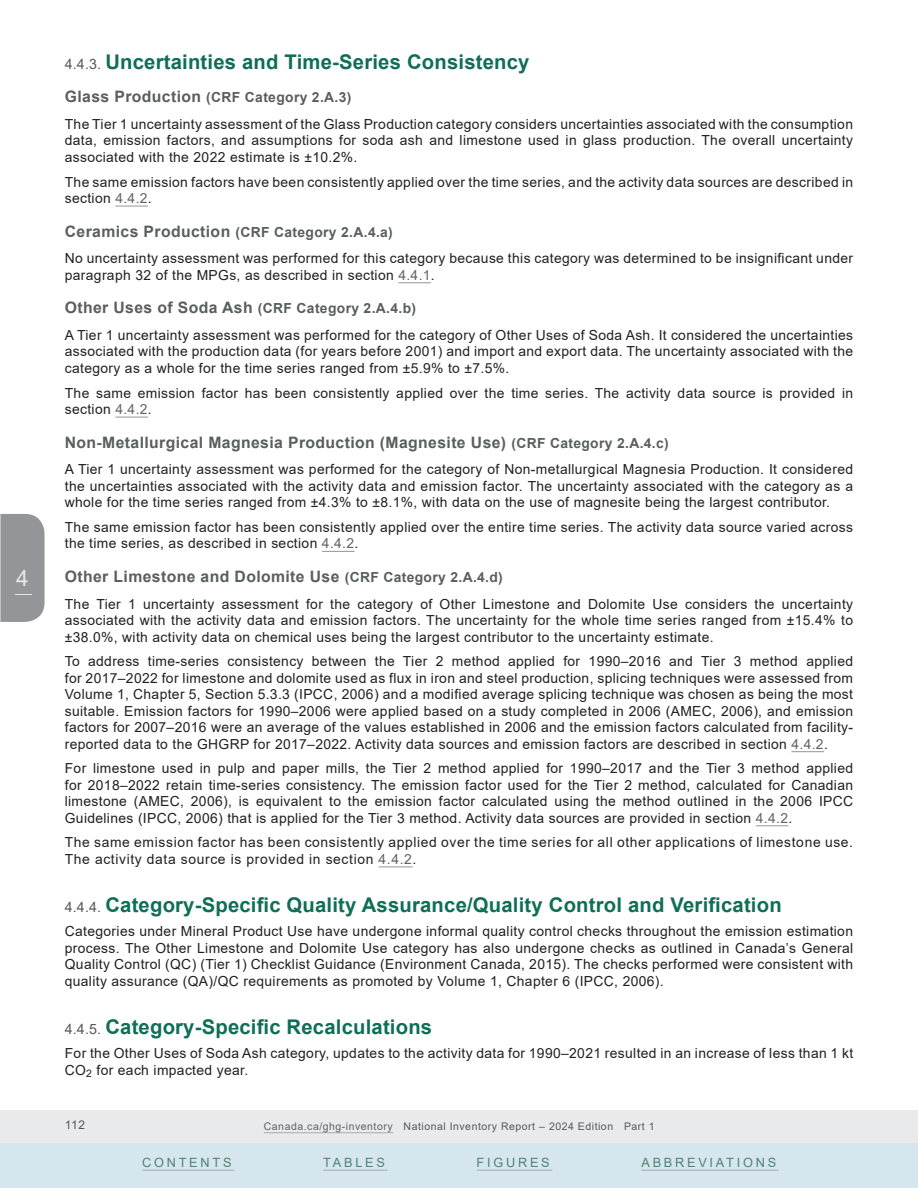
<style>
.page{position:relative;width:918px;height:1188px;background:#fff}
.page>*{position:absolute;margin:0;border:0;box-sizing:border-box;transform-origin:0 0}
.t1{font:22.5px "Arial";color:#e6e7e9}
.t2{font:700 20.25px "Arial";letter-spacing:.01em;color:#0e6e57}
.Sub_1{font:700 15.75px "Arial";letter-spacing:.025em;color:#585f5c}
.Body_Text{font:13.8px/16.5px "Arial";letter-spacing:.025em;color:#231f20;text-align:justify}
.Body_Text-2{font:13.8px/16.5px "Arial";letter-spacing:.045em;color:#231f20}
.Sub_1-2{font:700 13.8px "Arial";letter-spacing:.025em;color:#585f5c}
.t3{font:12.75px "Arial";letter-spacing:.215em;color:#4f8473}
.t4{font:12px "Arial";color:#57585a}
.t5{font:10.5px "Arial";letter-spacing:.05em;color:#57585a}
.s1{font-weight:400;font-size:14.25px;color:#57585a}
.s2{font-size:15.75px}
.s3{color:#636366}
.s4{font-size:13.8px}
</style>
<div class="page">
<div style="left:0;top:1110px;width:918px;height:78px;background:#e9eaeb"></div>
<div style="left:0;top:1143px;width:918px;height:45px;background:#d6e6ee"></div>
<hr style="left:142px;top:1170px;width:92px;height:1px;background:#a8a9ad">
<hr style="left:323px;top:1170px;width:64px;height:1px;background:#a8a9ad">
<hr style="left:477px;top:1170px;width:75px;height:1px;background:#a8a9ad">
<hr style="left:641px;top:1170px;width:138px;height:1px;background:#a8a9ad">
<hr style="left:264px;top:1132px;width:129px;height:1px;background:#a8a9ad">
<svg style="left:0;top:514px;width:45px;height:108px;background:#989a9d"></svg>
<hr style="left:115px;top:206px;width:33px;height:1px;background:#939598">
<hr style="left:398px;top:282px;width:33px;height:1px;background:#939598">
<hr style="left:115px;top:417px;width:33px;height:1px;background:#939598">
<hr style="left:322px;top:551px;width:33px;height:1px;background:#939598">
<hr style="left:791px;top:751px;width:33px;height:1px;background:#939598">
<hr style="left:756px;top:825px;width:32px;height:1px;background:#939598">
<hr style="left:379px;top:867px;width:34px;height:1px;background:#939598">
<h1 class="t1" style="left:16px;top:563px;width:14px">4</h1>
<p class="t2" style="left:65px;top:47px;width:466px"><span class="s1">4.4.3.</span> Uncertainties and Time-Series Consistency</p>
<p class="Sub_1-2" style="left:65px;top:88px;width:288px"><span class="s2">Glass Production</span> (CRF Category 2.A.3)</p>
<p class="Body_Text" style="left:65px;top:116px;width:790px">The Tier 1 uncertainty assessment of the Glass Production category considers uncertainties associated with the consumption data, emission factors, and assumptions for soda ash and limestone used in glass production. The overall uncertainty associated with the 2022 estimate is ±10.2%.</p>
<p class="Body_Text" style="left:65px;top:173px;width:790px">The same emission factors have been consistently applied over the time series, and the activity data sources are described in section <span class="s3">4.4.2</span>.</p>
<p class="Sub_1-2" style="left:65px;top:222px;width:330px"><span class="s2">Ceramics Production</span> (CRF Category 2.A.4.a)</p>
<p class="Body_Text" style="left:65px;top:250px;width:790px">No uncertainty assessment was performed for this category because this category was determined to be insignificant under paragraph 32 of the MPGs, as described in section <span class="s3">4.4.1</span>.</p>
<p class="Sub_1-2" style="left:65px;top:299px;width:353px"><span class="s2">Other Uses of Soda Ash</span> (CRF Category 2.A.4.b)</p>
<p class="Body_Text" style="left:65px;top:327px;width:790px">A Tier 1 uncertainty assessment was performed for the category of Other Uses of Soda Ash. It considered the uncertainties associated with the production data (for years before 2001) and import and export data. The uncertainty associated with the category as a whole for the time series ranged from ±5.9% to ±7.5%.</p>
<p class="Body_Text" style="left:65px;top:384px;width:790px">The same emission factor has been consistently applied over the time series. The activity data source is provided in section <span class="s3">4.4.2</span>.</p>
<p class="Sub_1" style="left:65px;top:431px;width:606px">Non-Metallurgical Magnesia Production (Magnesite Use) <span class="s4">(CRF Category 2.A.4.c)</span></p>
<p class="Body_Text" style="left:65px;top:461px;width:790px">A Tier 1 uncertainty assessment was performed for the category of Non-metallurgical Magnesia Production. It considered the uncertainties associated with the activity data and emission factor. The uncertainty associated with the category as a whole for the time series ranged from ±4.3% to ±8.1%, with data on the use of magnesite being the largest contributor.</p>
<p class="Body_Text" style="left:65px;top:519px;width:790px">The same emission factor has been consistently applied over the entire time series. The activity data source varied across the time series, as described in section <span class="s3">4.4.2</span>.</p>
<p class="Sub_1" style="left:65px;top:565px;width:440px">Other Limestone and Dolomite Use <span class="s4">(CRF Category 2.A.4.d)</span></p>
<p class="Body_Text" style="left:65px;top:595px;width:790px">The Tier 1 uncertainty assessment for the category of Other Limestone and Dolomite Use considers the uncertainty associated with the activity data and emission factors. The uncertainty for the whole time series ranged from ±15.4% to ±38.0%, with activity data on chemical uses being the largest contributor to the uncertainty estimate.</p>
<p class="Body_Text" style="left:65px;top:653px;width:790px">To address time-series consistency between the Tier 2 method applied for 1990–2016 and Tier 3 method applied for 2017–2022 for limestone and dolomite used as flux in iron and steel production, splicing techniques were assessed from Volume 1, Chapter 5, Section 5.3.3 (IPCC, 2006) and a modified average splicing technique was chosen as being the most suitable. Emission factors for 1990–2006 were applied based on a study completed in 2006 (AMEC, 2006), and emission factors for 2007–2016 were an average of the values established in 2006 and the emission factors calculated from facility&shy;reported data to the GHGRP for 2017–2022. Activity data sources and emission factors are described in section <span class="s3">4.4.2</span>.</p>
<p class="Body_Text" style="left:65px;top:760px;width:790px">For limestone used in pulp and paper mills, the Tier 2 method applied for 1990–2017 and the Tier 3 method applied for 2018–2022 retain time-series consistency. The emission factor used for the Tier 2 method, calculated for Canadian limestone (AMEC, 2006), is equivalent to the emission factor calculated using the method outlined in the 2006 IPCC Guidelines (IPCC, 2006) that is applied for the Tier 3 method. Activity data sources are provided in section <span class="s3">4.4.2</span>.</p>
<p class="Body_Text-2" style="left:65px;top:834px;width:790px">The same emission factor has been consistently applied over the time series for all other applications of limestone use.<br>The activity data source is provided in section <span class="s3">4.4.2</span>.</p>
<p class="t2" style="left:65px;top:890px;width:718px"><span class="s1">4.4.4.</span> Category-Specific Quality Assurance/Quality Control and Verification</p>
<p class="Body_Text" style="left:65px;top:923px;width:790px">Categories under Mineral Product Use have undergone informal quality control checks throughout the emission estimation process. The Other Limestone and Dolomite Use category has also undergone checks as outlined in Canada’s General Quality Control (QC) (Tier 1) Checklist Guidance (Environment Canada, 2015). The checks performed were consistent with quality assurance (QA)/QC requirements as promoted by Volume 1, Chapter 6 (IPCC, 2006).</p>
<p class="t2" style="left:65px;top:1012px;width:369px"><span class="s1">4.4.5.</span> Category-Specific Recalculations</p>
<p class="Body_Text" style="left:65px;top:1045px;width:790px">For the Other Uses of Soda Ash category, updates to the activity data for 1990–2021 resulted in an increase of less than 1 kt<br>CO<sub>2</sub> for each impacted year.</p>
<p class="t4" style="left:65px;top:1117px;width:22px">112</p>
<p class="t5" style="left:264px;top:1119px;width:392px"><span class="s3">Canada.ca/ghg-inventory</span> National Inventory Report – 2024 Edition Part 1</p>
<p class="t3" style="left:142px;top:1154px;width:91px">CONTENTS</p>
<p class="t3" style="left:323px;top:1154px;width:63px">TABLES</p>
<p class="t3" style="left:477px;top:1154px;width:75px">FIGURES</p>
<p class="t3" style="left:641px;top:1154px;width:136px">ABBREVIATIONS</p>
</div>
